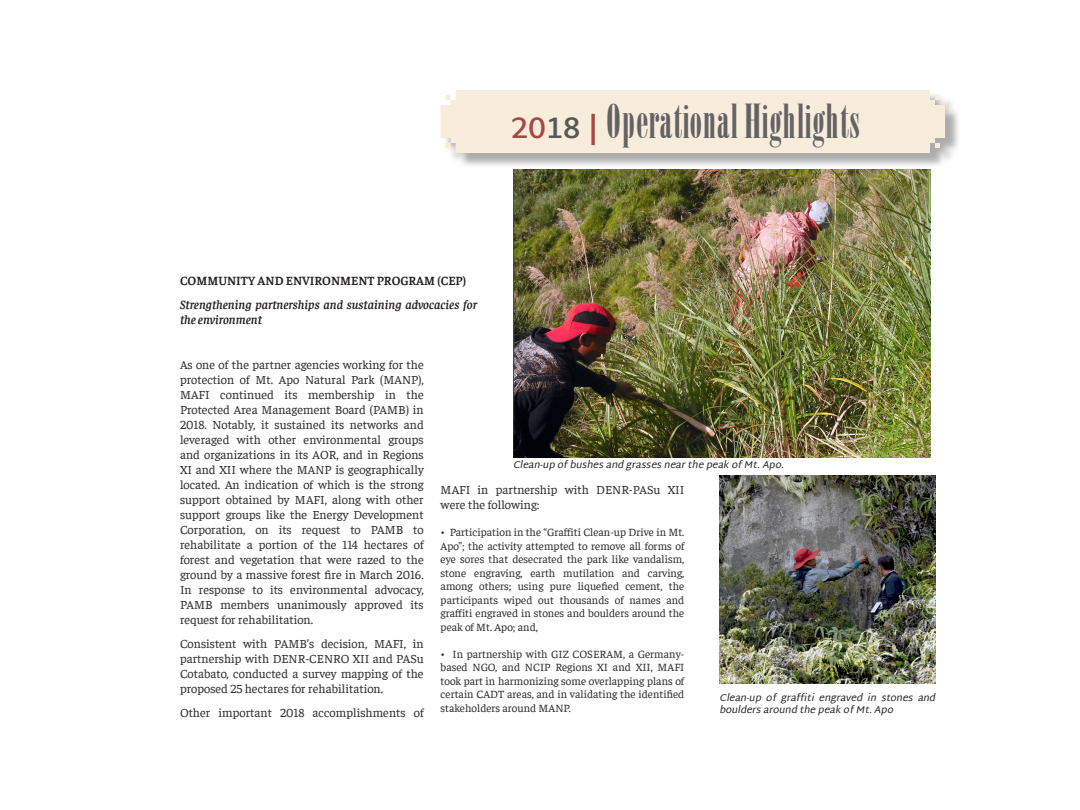
<style>
.page{position:relative;width:1080px;height:810px;background:#fff}
.page>*{position:absolute;margin:0;border:0;box-sizing:border-box;transform-origin:0 0}
.t1{font:46.88px "Bodoni Poster Cond S Si";color:#636366;scale:.8 1}
.t2{font:12.5px/15px "Faustina";color:#312f30;text-align:justify}
.t3{font:italic 600 12.5px/15px "Faustina";color:#231f20}
.t4{font:600 12.5px "Faustina";color:#231f20}
.t5{font:11.25px/13.5px "Faustina";color:#312f30;text-align:justify}
.t6{font:italic 10px/12px "Martel Sans";color:#231f20}
.s1{font-family:"Martel Sans";font-weight:600;font-size:30px;color:#a74746}
.s2{font-family:"Martel Sans";font-weight:600;font-size:30px;color:#57585a}
</style>
<div class="page">
<div style="left:442px;top:92px;width:518px;height:77px;background:#231f20;opacity:.75"></div>
<div style="left:441px;top:90px;width:504px;height:63px;background:#f8ecdb"></div>
<img style="left:513px;top:169px;width:417px;height:288px">
<img style="left:719px;top:475px;width:216px;height:208px">
<p class="t1" style="left:511px;top:94px;width:438px"><span class="s1">20</span><span class="s2">18</span> <span class="s1">|</span> Operational Highlights</p>
<p class="t4" style="left:180px;top:272px;width:288px">COMMUNITY AND ENVIRONMENT PROGRAM (CEP)</p>
<p class="t3" style="left:180px;top:296px;width:299px">Strengthening partnerships and sustaining advocacies for the environment</p>
<p class="t2" style="left:180px;top:357px;width:245px">As one of the partner agencies working for the protection of Mt. Apo Natural Park (MANP), MAFI continued its membership in the Protected Area Management Board (PAMB) in 2018. Notably, it sustained its networks and leveraged with other environmental groups and organizations in its AOR, and in Regions XI and XII where the MANP is geographically located. An indication of which is the strong support obtained by MAFI, along with other support groups like the Energy Development Corporation, on its request to PAMB to rehabilitate a portion of the 114 hectares of forest and vegetation that were razed to the ground by a massive forest fire in March 2016.<br>In response to its environmental advocacy, PAMB members unanimously approved its request for rehabilitation.</p>
<p class="t2" style="left:180px;top:636px;width:245px">Consistent with PAMB’s decision, MAFI, in partnership with DENR-CENRO XII and PASu Cotabato, conducted a survey mapping of the proposed 25 hectares for rehabilitation.</p>
<p class="t2" style="left:180px;top:705px;width:245px">Other important 2018 accomplishments of</p>
<p class="t6" style="left:513px;top:458px;width:275px">Clean-up ofbushesand grassesnearthe peak ofMt.Apo.</p>
<p class="t2" style="left:441px;top:482px;width:245px">MAFI in partnership with DENR-PASu XII were the following:</p>
<p class="t5" style="left:441px;top:525px;width:245px">• Participation in the “Graffiti Clean-up Drive in Mt.<br>Apo”; the activity attempted to remove all forms of eye sores that desecrated the park like vandalism, stone engraving, earth mutilation and carving, among others; using pure liquefied cement, the participants wiped out thousands of names and graffiti engraved in stones and boulders around the peak of Mt. Apo; and,</p>
<p class="t5" style="left:441px;top:646px;width:245px">• In partnership with GIZ COSERAM, a Germany&shy;based NGO, and NCIP Regions XI and XII, MAFI took part in harmonizing some overlapping plans of certain CADT areas, and in validating the identified stakeholders around MANP.</p>
<p class="t6" style="left:719px;top:691px;width:220px">Clean-up of graffiti engraved in stones and bouldersaround the peak ofMt.Apo</p>
</div>
